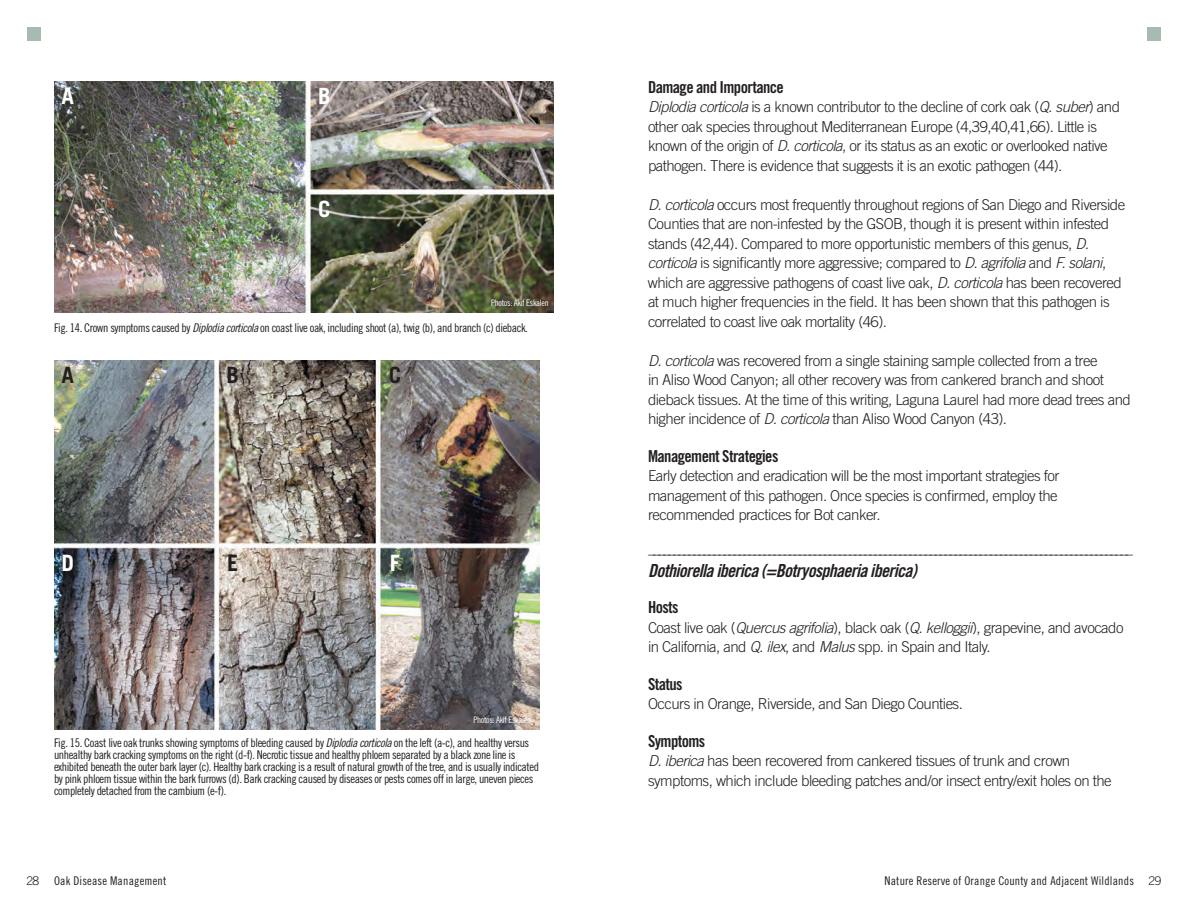
<style>
.page{position:relative;width:1188px;height:918px;background:#fff}
.page>*{position:absolute;margin:0;border:0;box-sizing:border-box;transform-origin:0 0}
.Head{font:700 22.5px "Trade Gothic LT Std";color:#fff}
.Head-2{font:700 22.5px "Trade Gothic LT Std";color:#231f20}
.Latin{font:18px "Trade Gothic LT Std Bd Cn 20 Obl";letter-spacing:-.035em;color:#231f20}
.Sub_2{font:16.5px "Trade Gothic LT Std Bd Cn 20";letter-spacing:-.035em;color:#231f20}
.body{font:300 15px/19.5px "Trade Gothic LT Std";letter-spacing:-.035em;color:#231f20}
.Fig_1{font:12px/12px "Trade Gothic LT Std Cn 18";letter-spacing:-.035em;color:#231f20}
.Fig_1-2{font:12px "Trade Gothic LT Std Cn 18";letter-spacing:.015em;color:#231f20}
.Fig_1-3{font:9px "Trade Gothic LT Std Cn 18";letter-spacing:-.035em;color:#fff}
.s1{font-family:"Trade Gothic LT Std Cn 18 Obl"}
.s2{font-style:italic}
.s3{font-family:"Trade Gothic LT Std";font-weight:300}
</style>
<div class="page">
<div style="left:27px;top:27px;width:13px;height:13px;background:#a8bbb0"></div>
<div style="left:1148px;top:27px;width:13px;height:13px;background:#a8bbb0"></div>
<img style="left:54px;top:361px;width:486px;height:369px">
<img style="left:54px;top:81px;width:500px;height:231px">
<p class="Head" style="left:61px;top:82px;width:14px">A</p>
<p class="Head" style="left:318px;top:82px;width:14px">B</p>
<p class="Head" style="left:318px;top:195px;width:14px">C</p>
<p class="Fig_1-3" style="left:491px;top:297px;width:59px">Photos: Akif Eskalen</p>
<p class="Fig_1" style="left:54px;top:321px;width:475px">Fig. 14. Crown symptoms caused by <span class="s1">Diplodia corticola</span> on coast live oak, including shoot (a), twig (b), and branch (c) dieback.</p>
<p class="Head-2" style="left:61px;top:362px;width:14px">A</p>
<p class="Head-2" style="left:227px;top:362px;width:14px">B</p>
<p class="Head-2" style="left:389px;top:362px;width:14px">C</p>
<p class="Head" style="left:61px;top:549px;width:14px">D</p>
<p class="Head" style="left:390px;top:549px;width:11px">F</p>
<p class="Head-2" style="left:227px;top:549px;width:13px">E</p>
<p class="Fig_1-3" style="left:474px;top:715px;width:59px">Photos: Akif Eskalen</p>
<p class="Fig_1" style="left:54px;top:737px;width:487px">Fig. 15. Coast live oak trunks showing symptoms of bleeding caused by <span class="s1">Diplodia corticola</span> on the left (a-c), and healthy versus unhealthy bark cracking symptoms on the right (d-f). Necrotic tissue and healthy phloem separated by a black zone line is exhibited beneath the outer bark layer (c). Healthy bark cracking is a result of natural growth of the tree, and is usually indicated by pink phloem tissue within the bark furrows (d). Bark cracking caused by diseases or pests comes off in large, uneven pieces completely detached from the cambium (e-f).</p>
<p class="Sub_2" style="left:648px;top:77px;width:137px">Damage and Importance</p>
<p class="body" style="left:648px;top:97px;width:474px"><span class="s2">Diplodia corticola</span> is a known contributor to the decline of cork oak (<span class="s2">Q. suber</span>) and other oak species throughout Mediterranean Europe (4,39,40,41,66). Little is known of the origin of <span class="s2">D. corticola</span>, or its status as an exotic or overlooked native pathogen. There is evidence that suggests it is an exotic pathogen (44).</p>
<p class="body" style="left:648px;top:195px;width:479px"><span class="s2">D. corticola</span> occurs most frequently throughout regions of San Diego and Riverside Counties that are non-infested by the GSOB, though it is present within infested stands (42,44). Compared to more opportunistic members of this genus, <span class="s2">D. corticola</span> is significantly more aggressive; compared to <span class="s2">D. agrifolia</span> and <span class="s2">F. solani</span>, which are aggressive pathogens of coast live oak, <span class="s2">D. corticola</span> has been recovered at much higher frequencies in the field. It has been shown that this pathogen is correlated to coast live oak mortality (46).</p>
<p class="body" style="left:648px;top:351px;width:484px"><span class="s2">D. corticola</span> was recovered from a single staining sample collected from a tree<br>in Aliso Wood Canyon; all other recovery was from cankered branch and shoot dieback tissues. At the time of this writing, Laguna Laurel had more dead trees and higher incidence of <span class="s2">D. corticola</span> than Aliso Wood Canyon (43).</p>
<p class="Sub_2" style="left:648px;top:446px;width:132px">Management Strategies</p>
<p class="body" style="left:648px;top:466px;width:413px;text-align:justify">Early detection and eradication will be the most important strategies for management of this pathogen. Once species is confirmed, employ the recommended practices for Bot canker.</p>
<p class="body" style="left:648px;top:544px;width:486px">––––––––––––––––––––––––––––––––––––––––––––––––––––––––––––––––––––––––––––––––––––––––––––––––</p>
<p class="Latin" style="left:648px;top:560px;width:270px">Dothiorella iberica (=Botryosphaeria iberica)</p>
<p class="Sub_2" style="left:648px;top:598px;width:32px">Hosts</p>
<p class="body" style="left:648px;top:618px;width:477px">Coast live oak (<span class="s2">Quercus agrifolia</span>), black oak (<span class="s2">Q. kelloggii</span>), grapevine, and avocado in California, and <span class="s2">Q. ilex</span>, and <span class="s2">Malus</span> spp. in Spain and Italy.</p>
<p class="Sub_2" style="left:648px;top:674px;width:36px">Status</p>
<p class="body" style="left:648px;top:694px;width:314px">Occurs in Orange, Riverside, and San Diego Counties.</p>
<p class="Sub_2" style="left:648px;top:731px;width:59px">Symptoms</p>
<p class="body" style="left:648px;top:751px;width:465px"><span class="s2">D. iberica</span> has been recovered from cankered tissues of trunk and crown symptoms, which include bleeding patches and/or insect entry/exit holes on the</p>
<p class="Fig_1-2" style="left:26px;top:873px;width:142px"><span class="s3">28</span> Oak Disease Management</p>
<p class="Fig_1-2" style="left:885px;top:873px;width:278px">Nature Reserve of Orange County and Adjacent Wildlands <span class="s3">29</span></p>
</div>
